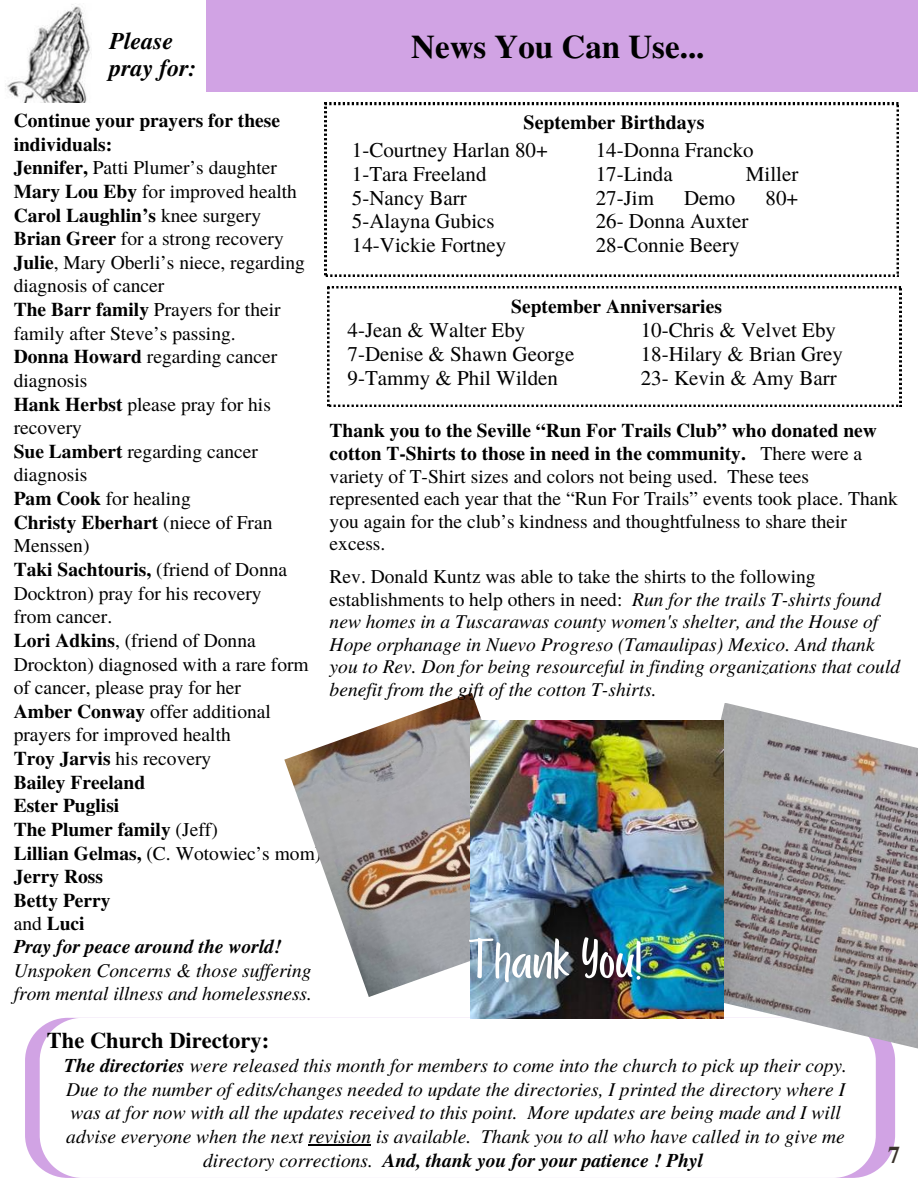
<style>
.page{position:relative;width:918px;height:1188px;background:#fff}
.page>*{position:absolute;margin:0;border:0;box-sizing:border-box;transform-origin:0 0}
.t1{font:57px "Porcelain";color:#fff}
.t2{font:700 33px "Te X Gyre Termes";color:#000}
.t3{font:italic 700 24px/27px "Te X Gyre Termes";color:#000}
.t4{font:700 24px "Te X Gyre Termes";color:#3a322b}
.t5{font:700 22.5px "Te X Gyre Termes";color:#000}
.t6{font:21px "Te X Gyre Termes";color:#000}
.t7{font:700 19.95px "Te X Gyre Termes";color:#000}
.t8{font:19.5px/23.7px "Te X Gyre Termes";color:#000}
.t9{font:italic 19.5px/22.5px "Te X Gyre Termes";color:#000}
.t10{font:700 19.5px/23.7px "Te X Gyre Termes";color:#000}
.s1{font-weight:700}
.s2{font-weight:400}
.s3{font-style:normal}
</style>
<div class="page">
<div style="left:207px;top:0;width:711px;height:92px;background:#d1a3e4"></div>
<img style="left:7px;top:4px;width:84px;height:99px">
<svg style="left:25px;top:1028px;width:870px;height:143px;background:#d7afe7"></svg>
<svg style="left:40px;top:1018px;width:836px;height:160px"></svg>
<img style="left:284px;top:693px;width:198px;height:304px">
<img style="left:658px;top:703px;width:260px;height:357px">
<img style="left:470px;top:720px;width:254px;height:298px">
<svg style="left:325px;top:103px;width:574px;height:173px"></svg>
<svg style="left:327px;top:286px;width:574px;height:121px"></svg>
<hr style="left:308px;top:1144px;width:63px;height:1px;background:#000">
<p class="t3" style="left:109px;top:26px;width:89px">Please pray for:</p>
<p class="t2" style="left:411px;top:21px;width:295px">News You Can Use...</p>
<h3 class="t10" style="left:14px;top:108px;width:268px">Continue your prayers for these individuals:</h3>
<h2 class="t8" style="left:14px;top:155px;width:265px"><span class="s1">Jennifer,</span> Patti Plumer’s daughter</h2>
<p class="t8" style="left:14px;top:179px;width:285px"><span class="s1">Mary Lou Eby</span> for improved health</p>
<p class="t10" style="left:14px;top:202px;width:249px">Carol Laughlin’s <span class="s2">knee surgery</span></p>
<p class="t8" style="left:14px;top:226px;width:272px"><span class="s1">Brian Greer</span> for a strong recovery</p>
<p class="t8" style="left:14px;top:249px;width:293px"><span class="s1">Julie</span>, Mary Oberli’s niece, regarding diagnosis of cancer</p>
<p class="t8" style="left:14px;top:297px;width:268px"><span class="s1">The Barr family</span> Prayers for their family after Steve’s passing.</p>
<p class="t8" style="left:14px;top:344px;width:265px"><span class="s1">Donna Howard</span> regarding cancer diagnosis</p>
<p class="t8" style="left:14px;top:391px;width:259px"><span class="s1">Hank Herbst</span> please pray for his recovery</p>
<p class="t8" style="left:14px;top:438px;width:246px"><span class="s1">Sue Lambert</span> regarding cancer diagnosis</p>
<p class="t8" style="left:14px;top:486px;width:179px"><span class="s1">Pam Cook</span> for healing</p>
<p class="t8" style="left:14px;top:509px;width:260px"><span class="s1">Christy Eberhart</span> (niece of Fran<br>Menssen)</p>
<p class="t8" style="left:14px;top:557px;width:275px"><span class="s1">Taki Sachtouris,</span> (friend of Donna<br>Docktron) pray for his recovery from cancer.</p>
<p class="t8" style="left:14px;top:628px;width:297px"><span class="s1">Lori Adkins</span>, (friend of Donna<br>Drockton) diagnosed with a rare form of cancer, please pray for her</p>
<p class="t8" style="left:14px;top:698px;width:259px"><span class="s1">Amber Conway</span> offer additional prayers for improved health</p>
<p class="t8" style="left:14px;top:746px;width:199px"><span class="s1">Troy Jarvis</span> his recovery</p>
<p class="t10" style="left:14px;top:769px;width:133px">Bailey Freeland</p>
<p class="t10" style="left:14px;top:793px;width:107px">Ester Puglisi</p>
<p class="t10" style="left:14px;top:817px;width:206px">The Plumer family <span class="s2">(Jeff)</span></p>
<p class="t8" style="left:14px;top:840px;width:309px"><span class="s1">Lillian Gelmas,</span> (C. Wotowiec’s mom)</p>
<p class="t10" style="left:14px;top:864px;width:91px">Jerry Ross</p>
<p class="t10" style="left:14px;top:887px;width:98px">Betty Perry</p>
<p class="t10" style="left:14px;top:911px;width:72px"><span class="s2">and</span> Luci</p>
<p class="t9" style="left:14px;top:934px;width:300px;line-height:23.2px"><span class="s1">Pray for peace around the world!<br></span>Unspoken Concerns &amp; those suf ering from mental illness and homelessness.</p>
<p class="t7" style="left:524px;top:106px;width:183px">September Birthdays</p>
<p class="t6" style="left:352px;top:135px;width:198px">1-Courtney Harlan 80+</p>
<p class="t6" style="left:352px;top:159px;width:136px">1-Tara Freeland</p>
<p class="t6" style="left:352px;top:183px;width:116px">5-Nancy Barr</p>
<h4 class="t6" style="left:352px;top:206px;width:144px">5-Alayna Gubics</h4>
<p class="t6" style="left:352px;top:230px;width:156px">14-Vickie Fortney</p>
<p class="t6" style="left:596px;top:135px;width:159px">14-Donna Francko</p>
<p class="t6" style="left:596px;top:159px;width:78px">17-Linda</p>
<p class="t6" style="left:746px;top:159px;width:54px">Miller</p>
<p class="t6" style="left:596px;top:183px;width:60px">27-Jim</p>
<p class="t6" style="left:684px;top:183px;width:53px">Demo</p>
<p class="t6" style="left:766px;top:183px;width:34px">80+</p>
<p class="t6" style="left:596px;top:206px;width:154px">26- Donna Auxter</p>
<p class="t6" style="left:596px;top:230px;width:145px">28-Connie Beery</p>
<p class="t10" style="left:511px;top:294px;width:212px">September Anniversaries</p>
<p class="t6" style="left:348px;top:315px;width:179px">4-Jean &amp; Walter Eby</p>
<p class="t6" style="left:348px;top:339px;width:228px">7-Denise &amp; Shawn George</p>
<p class="t6" style="left:348px;top:362px;width:212px">9-Tammy &amp; Phil Wilden</p>
<p class="t6" style="left:641px;top:315px;width:197px">10-Chris &amp; Velvet Eby</p>
<p class="t6" style="left:641px;top:339px;width:204px">18-Hilary &amp; Brian Grey</p>
<p class="t6" style="left:641px;top:362px;width:197px">23- Kevin &amp; Amy Barr</p>
<h1 class="t8" style="left:330px;top:418px;width:570px;line-height:22.6px"><span class="s1">Thank you to the Seville “Run For Trails Club” who donated new cotton T-Shirts to those in need in the community.</span> There were a variety of T-Shirt sizes and colors not being used. These tees represented each year that the “Run For Trails” events took place. Thank you again for the club’s kindness and thoughtfulness to share their excess.</h1>
<h3 class="t9" style="left:330px;top:564px;width:572px"><span class="s3">Rev. Donald Kuntz was able to take the shirts to the following establishments to help others in need:</span> Run for the trails T-shirts found new homes in a Tuscarawas county women's shelter, and the House of Hope orphanage in Nuevo Progreso (Tamaulipas) Mexico. And thank you to Rev. Don for being resourceful in finding organizations that could benefit from the gift of the cotton T-shirts.</h3>
<p class="t1" style="left:468px;top:929px;width:176px">Thank You!</p>
<p class="t5" style="left:47px;top:1023px;width:224px">The Church Directory:</p>
<p class="t9" style="left:64px;top:1052px;width:784px;line-height:23.7px;text-align:center"><span class="s1">The directories</span> were released this month for members to come into the church to pick up their copy.<br>Due to the number of edits/changes needed to update the directories, I printed the directory where I was at for now with all the updates received to this point. More updates are being made and I will advise everyone when the next revision is available. Thank you to all who have called in to give me directory corrections. <span class="s1">And, thank you for your patience ! Phyl</span></p>
<p class="t4" style="left:888px;top:1137px;width:13px">7</p>
</div>
